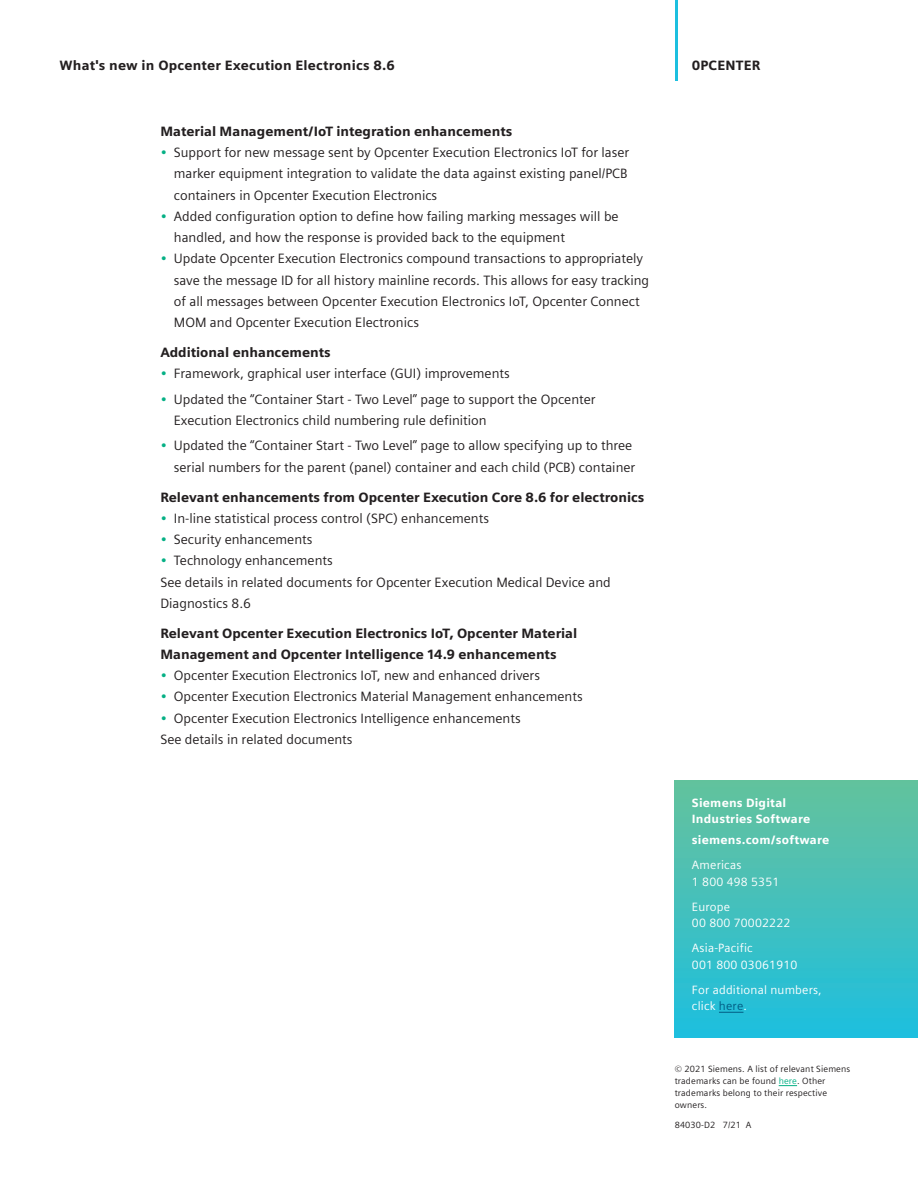
<style>
.page{position:relative;width:918px;height:1188px;background:#fff}
.page>*{position:absolute;margin:0;border:0;box-sizing:border-box;transform-origin:0 0}
.Body_Copy_9pt_5mm{font:13.5px/21.3px "Siemens Sans";color:#231f20}
.Subhead__9pt_5mm{font:900 13.5px/21.3px "Siemens Sans";color:#231f20}
.Contact_Text{font:12px/16.5px "Siemens Sans Global";letter-spacing:.015em;color:#fff}
.Contact_Heading_Text{font:900 12px/16.5px "Siemens Sans";letter-spacing:.015em;color:#fff}
.LEGAL_TEXT{font:9px/12px "Siemens Sans Global";letter-spacing:.015em;color:#231f20}
.s1{color:#05b085}
.s2{color:#015c83}
</style>
<div class="page">
<svg style="left:779px;top:1085px;width:18px;height:1px"></svg>
<div style="left:675px;top:781px;width:243px;height:256px;background:linear-gradient(to bottom,#66c29c,#1ebfde)"></div>
<svg style="left:719px;top:1012px;width:24px;height:1px"></svg>
<hr style="left:675px;top:0;width:3px;height:81px;background:#1cbfdf">
<p class="Subhead__9pt_5mm" style="left:60px;top:55px;width:337px">What's new in Opcenter Execution Electronics 8.6</p>
<p class="Subhead__9pt_5mm" style="left:692px;top:55px;width:70px">0PCENTER</p>
<p class="Subhead__9pt_5mm" style="left:160px;top:120px;width:353px">Material Management/IoT integration enhancements</p>
<p class="Body_Copy_9pt_5mm" style="left:174px;top:142px;width:457px;text-indent:-14px"><span class="s1">•</span> Support for new message sent by Opcenter Execution Electronics IoT for laser marker equipment integration to validate the data against existing panel/PCB containers in Opcenter Execution Electronics</p>
<p class="Body_Copy_9pt_5mm" style="left:174px;top:206px;width:446px;text-indent:-14px"><span class="s1">•</span> Added configuration option to define how failing marking messages will be handled, and how the response is provided back to the equipment</p>
<p class="Body_Copy_9pt_5mm" style="left:174px;top:248px;width:477px;text-indent:-14px"><span class="s1">•</span> Update Opcenter Execution Electronics compound transactions to appropriately save the message ID for all history mainline records. This allows for easy tracking of all messages between Opcenter Execution Electronics IoT, Opcenter Connect MOM and Opcenter Execution Electronics</p>
<p class="Subhead__9pt_5mm" style="left:160px;top:342px;width:172px">Additional enhancements</p>
<p class="Body_Copy_9pt_5mm" style="left:160px;top:363px;width:351px"><span class="s1">•</span> Framework, graphical user interface (GUI) improvements</p>
<p class="Body_Copy_9pt_5mm" style="left:174px;top:388px;width:423px;text-indent:-14px"><span class="s1">•</span> Updated the “Container Start - Two Level” page to support the Opcenter<br>Execution Electronics child numbering rule definition</p>
<p class="Body_Copy_9pt_5mm" style="left:160px;top:435px;width:477px;text-align:right"><span class="s1">•</span> Updated the “Container Start - Two Level” page to allow specifying up to three serial numbers for the parent (panel) container and each child (PCB) container</p>
<p class="Subhead__9pt_5mm" style="left:160px;top:486px;width:486px">Relevant enhancements from Opcenter Execution Core 8.6 for electronics</p>
<p class="Body_Copy_9pt_5mm" style="left:160px;top:508px;width:330px"><span class="s1">•</span> In-line statistical process control (SPC) enhancements</p>
<p class="Body_Copy_9pt_5mm" style="left:160px;top:529px;width:154px"><span class="s1">•</span> Security enhancements</p>
<p class="Body_Copy_9pt_5mm" style="left:160px;top:550px;width:174px"><span class="s1">•</span> Technology enhancements</p>
<p class="Body_Copy_9pt_5mm" style="left:160px;top:571px;width:452px">See details in related documents for Opcenter Execution Medical Device and<br>Diagnostics 8.6</p>
<p class="Subhead__9pt_5mm" style="left:160px;top:622px;width:419px">Relevant Opcenter Execution Electronics IoT, Opcenter Material<br>Management and Opcenter Intelligence 14.9 enhancements</p>
<p class="Body_Copy_9pt_5mm" style="left:160px;top:665px;width:381px"><span class="s1">•</span> Opcenter Execution Electronics IoT, new and enhanced drivers</p>
<p class="Body_Copy_9pt_5mm" style="left:160px;top:686px;width:424px"><span class="s1">•</span> Opcenter Execution Electronics Material Management enhancements</p>
<p class="Body_Copy_9pt_5mm" style="left:160px;top:707px;width:362px"><span class="s1">•</span> Opcenter Execution Electronics Intelligence enhancements</p>
<p class="Body_Copy_9pt_5mm" style="left:160px;top:729px;width:194px">See details in related documents</p>
<p class="Contact_Heading_Text" style="left:692px;top:794px;width:120px">Siemens Digital<br>Industries Software</p>
<p class="Contact_Heading_Text" style="left:692px;top:832px;width:139px">siemens.com/software</p>
<p class="Contact_Text" style="left:692px;top:857px;width:89px">Americas<br>1 800 498 5351</p>
<p class="Contact_Text" style="left:692px;top:898px;width:100px">Europe<br>00 800 70002222</p>
<p class="Contact_Text" style="left:692px;top:940px;width:107px">Asia-Pacific<br>001 800 03061910</p>
<p class="Contact_Text" style="left:692px;top:981px;width:131px">For additional numbers, click <span class="s2">here</span>.</p>
<p class="LEGAL_TEXT" style="left:675px;top:1063px;width:177px">© 2021 Siemens. A list of relevant Siemens trademarks can be found <span class="s1">here</span>. Other trademarks belong to their respective owners.</p>
<p class="LEGAL_TEXT" style="left:675px;top:1119px;width:78px">84030-D2 7/21 A</p>
</div>
